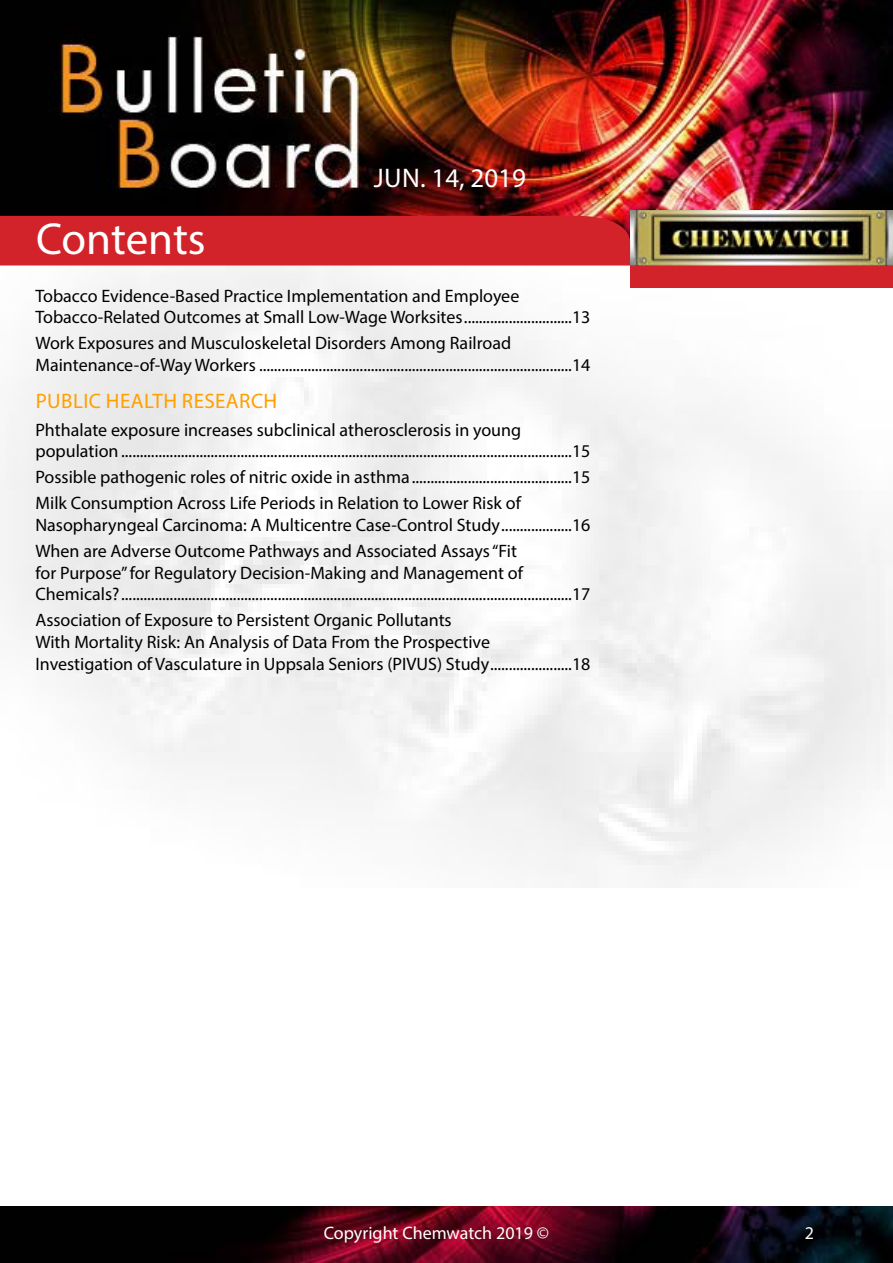
<style>
.page{position:relative;width:893px;height:1263px;background:#fff}
.page>*{position:absolute;margin:0;border:0;box-sizing:border-box;transform-origin:0 0}
.t1{font:45px "Myriad Pro";letter-spacing:-.005em;color:#fff}
.t2{font:27px "Myriad Pro";color:#fff}
.t3{font:21px "Myriad Pro";letter-spacing:.02em;color:#ff9f00}
.t4{font:18px/21.6px "Myriad Pro";color:#000}
.t5{font:18px "Myriad Pro";color:#fff}
</style>
<div class="page">
<img style="left:0;top:0;width:893px;height:887px">
<div style="left:630px;top:265px;width:263px;height:23px;background:#d2232a"></div>
<img style="left:630px;top:210px;width:262px;height:56px">
<div style="left:0;top:216px;width:630px;height:50px;background:#d2232a"></div>
<img style="left:0;top:1206px;width:893px;height:57px">
<h2 class="t2" style="left:374px;top:161px;width:154px">Jun. 14, 2019</h2>
<h1 class="t1" style="left:36px;top:211px;width:171px">Contents</h1>
<p class="t4" style="left:35px;top:284px;width:556px">Tobacco Evidence-Based Practice Implementation and Employee<br>Tobacco-Related Outcomes at Small Low-Wage Worksites.............................13</p>
<p class="t4" style="left:35px;top:332px;width:556px">Work Exposures and Musculoskeletal Disorders Among Railroad<br>Maintenance-of-Way Workers ....................................................................................14</p>
<p class="t3" style="left:36px;top:388px;width:243px">PUBLIC HEALTH RESEARCH</p>
<p class="t4" style="left:35px;top:418px;width:557px">Phthalate exposure increases subclinical atherosclerosis in young population .........................................................................................................................15</p>
<p class="t4" style="left:35px;top:464px;width:556px;line-height:26.1px">Possible pathogenic roles of nitric oxide in asthma...........................................15<br>Milk Consumption Across Life Periods in Relation to Lower Risk of</p>
<p class="t4" style="left:35px;top:512px;width:556px;line-height:26.1px">Nasopharyngeal Carcinoma: A Multicentre Case-Control Study...................16<br>When are Adverse Outcome Pathways and Associated Assays “Fit</p>
<p class="t4" style="left:35px;top:562px;width:557px">for Purpose” for Regulatory Decision-Making and Management of<br>Chemicals?.........................................................................................................................17</p>
<p class="t4" style="left:35px;top:609px;width:556px">Association of Exposure to Persistent Organic Pollutants<br>With Mortality Risk: An Analysis of Data From the Prospective<br>Investigation of Vasculature in Uppsala Seniors (PIVUS) Study......................18</p>
<p class="t5" style="left:324px;top:1222px;width:227px">Copyright Chemwatch 2019 ©</p>
<p class="t5" style="left:805px;top:1222px;width:11px">2</p>
</div>
